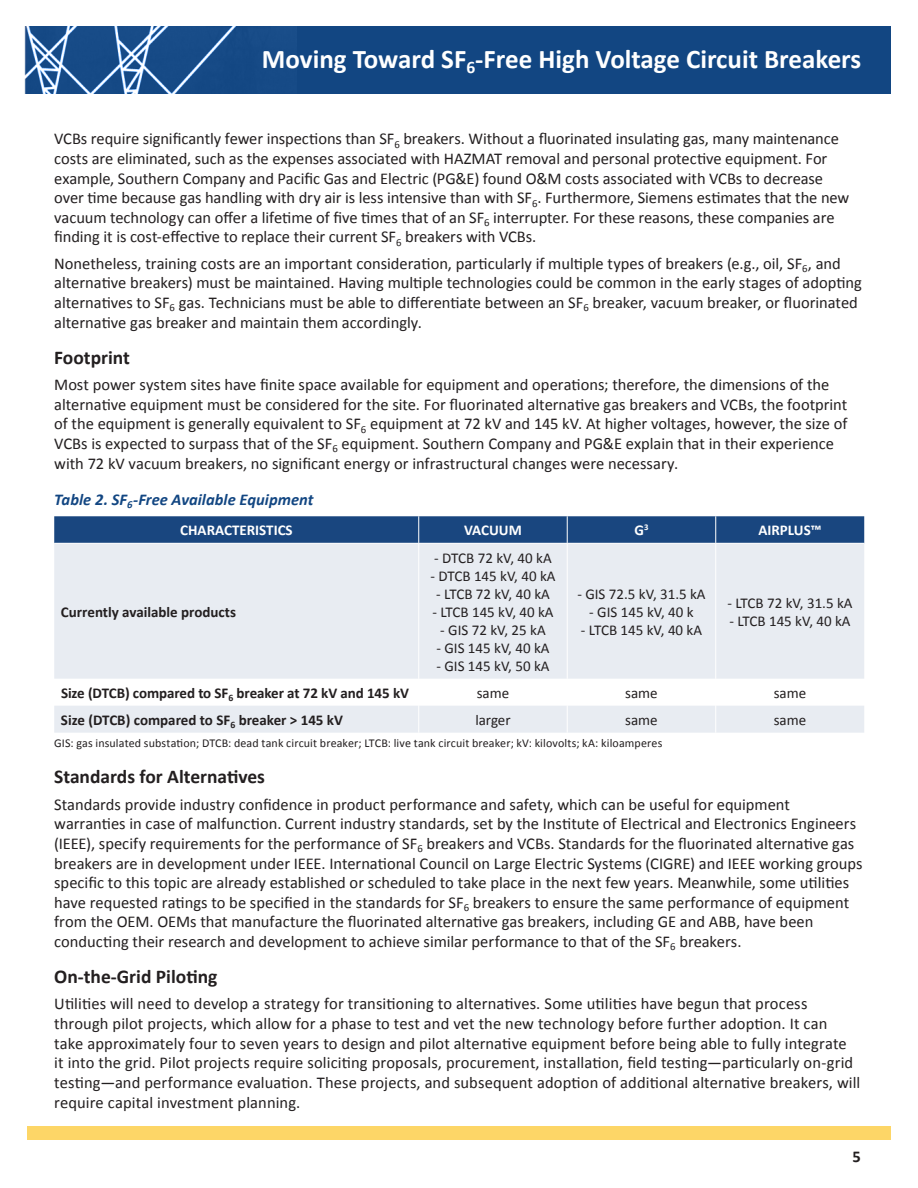
<style>
.page{position:relative;width:918px;height:1188px;background:#fff}
.page>*{position:absolute;margin:0;border:0;box-sizing:border-box;transform-origin:0 0}
.t1{font:700 27px "Calibri";color:#fff}
.t2{font:700 19.5px "Calibri";color:#231f20}
.t3{font:16.5px/19.6px "Calibri";color:#231f20}
.t4{font:italic 700 16.5px "Calibri";color:#124682}
.t5{font:700 16.5px "Calibri";color:#231f20}
.t6{font:15px "Calibri";color:#231f20}
.t7{font:700 15px "Calibri";letter-spacing:-.005em;color:#231f20}
.t8{font:700 15px "Calibri";color:#fff}
.t9{font:12px "Calibri";letter-spacing:.01em;color:#231f20}
</style>
<div class="page">
<div style="left:27px;top:1126px;width:864px;height:14px;background:#fdd667"></div>
<div style="left:27px;top:26px;width:864px;height:68px;background:#124682"></div>
<svg style="left:54px;top:544px;width:810px;height:189px;fill:#e8ecf2"></svg>
<hr style="left:418px;top:544px;width:1px;height:135px;background:#fff">
<hr style="left:567px;top:544px;width:1px;height:135px;background:#fff">
<hr style="left:715px;top:544px;width:1px;height:135px;background:#fff">
<svg style="left:418px;top:679px;width:1px;height:54px"></svg>
<svg style="left:567px;top:679px;width:1px;height:54px"></svg>
<svg style="left:715px;top:679px;width:1px;height:54px"></svg>
<svg style="left:54px;top:516px;width:810px;height:27px;background:#1d4981"></svg>
<h1 class="t1" style="left:262px;top:42px;width:601px">Moving Toward SF<sub>6</sub>-Free High Voltage Circuit Breakers</h1>
<p class="t3" style="left:54px;top:129px;width:797px">VCBs require significantly fewer inspections than SF<sub>6</sub> breakers. Without a fluorinated insulating gas, many maintenance costs are eliminated, such as the expenses associated with HAZMAT removal and personal protective equipment. For example, Southern Company and Pacific Gas and Electric (PG&amp;E) found O&amp;M costs associated with VCBs to decrease over time because gas handling with dry air is less intensive than with SF<sub>6</sub>. Furthermore, Siemens estimates that the new vacuum technology can offer a lifetime of five times that of an SF<sub>6</sub> interrupter. For these reasons, these companies are finding it is cost-effective to replace their current SF<sub>6</sub> breakers with VCBs.</p>
<p class="t3" style="left:54px;top:253px;width:809px">Nonetheless, training costs are an important consideration, particularly if multiple types of breakers (e.g., oil, SF<sub>6</sub>, and alternative breakers) must be maintained. Having multiple technologies could be common in the early stages of adopting alternatives to SF<sub>6</sub> gas. Technicians must be able to differentiate between an SF<sub>6</sub> breaker, vacuum breaker, or fluorinated alternative gas breaker and maintain them accordingly.</p>
<h3 class="t2" style="left:54px;top:345px;width:77px">Footprint</h3>
<p class="t3" style="left:54px;top:374px;width:795px">Most power system sites have finite space available for equipment and operations; therefore, the dimensions of the alternative equipment must be considered for the site. For fluorinated alternative gas breakers and VCBs, the footprint of the equipment is generally equivalent to SF<sub>6</sub> equipment at 72 kV and 145 kV. At higher voltages, however, the size of VCBs is expected to surpass that of the SF<sub>6</sub> equipment. Southern Company and PG&amp;E explain that in their experience with 72 kV vacuum breakers, no significant energy or infrastructural changes were necessary.</p>
<p class="t4" style="left:54px;top:489px;width:261px">Table 2. SF<sub>6</sub>-Free Available Equipment</p>
<p class="t8" style="left:180px;top:521px;width:114px">CHARACTERISTICS</p>
<p class="t8" style="left:464px;top:521px;width:59px">VACUUM</p>
<p class="t8" style="left:634px;top:521px;width:15px">G<sup>3</sup></p>
<p class="t8" style="left:758px;top:521px;width:65px">AIRPLUS™</p>
<p class="t7" style="left:61px;top:602px;width:177px">Currently available products</p>
<p class="t6" style="left:434px;top:547px;width:119px">- DTCB 72 kV, 40 kA</p>
<p class="t6" style="left:430px;top:565px;width:127px">- DTCB 145 kV, 40 kA</p>
<p class="t6" style="left:436px;top:583px;width:115px">- LTCB 72 kV, 40 kA</p>
<p class="t6" style="left:432px;top:601px;width:123px">- LTCB 145 kV, 40 kA</p>
<p class="t6" style="left:440px;top:619px;width:107px">- GIS 72 kV, 25 kA</p>
<p class="t6" style="left:436px;top:637px;width:115px">- GIS 145 kV, 40 kA</p>
<p class="t6" style="left:436px;top:655px;width:115px">- GIS 145 kV, 50 kA</p>
<p class="t6" style="left:577px;top:583px;width:130px">- GIS 72.5 kV, 31.5 kA</p>
<p class="t6" style="left:589px;top:601px;width:106px">- GIS 145 kV, 40 k</p>
<p class="t6" style="left:581px;top:619px;width:123px">- LTCB 145 kV, 40 kA</p>
<p class="t6" style="left:727px;top:592px;width:127px">- LTCB 72 kV, 31.5 kA</p>
<p class="t6" style="left:729px;top:610px;width:123px">- LTCB 145 kV, 40 kA</p>
<p class="t7" style="left:61px;top:683px;width:349px">Size (DTCB) compared to SF<sub>6</sub> breaker at 72 kV and 145 kV</p>
<p class="t6" style="left:477px;top:682px;width:34px">same</p>
<p class="t6" style="left:625px;top:682px;width:34px">same</p>
<p class="t6" style="left:774px;top:682px;width:34px">same</p>
<p class="t7" style="left:61px;top:710px;width:284px">Size (DTCB) compared to SF<sub>6</sub> breaker &gt; 145 kV</p>
<p class="t6" style="left:475px;top:709px;width:37px">larger</p>
<p class="t6" style="left:625px;top:709px;width:34px">same</p>
<p class="t6" style="left:774px;top:709px;width:34px">same</p>
<p class="t9" style="left:54px;top:735px;width:610px">GIS: gas insulated substation; DTCB: dead tank circuit breaker; LTCB: live tank circuit breaker; kV: kilovolts; kA: kiloamperes</p>
<h3 class="t2" style="left:54px;top:764px;width:212px">Standards for Alternatives</h3>
<p class="t3" style="left:54px;top:794px;width:810px">Standards provide industry confidence in product performance and safety, which can be useful for equipment warranties in case of malfunction. Current industry standards, set by the Institute of Electrical and Electronics Engineers (IEEE), specify requirements for the performance of SF<sub>6</sub> breakers and VCBs. Standards for the fluorinated alternative gas breakers are in development under IEEE. International Council on Large Electric Systems (CIGRE) and IEEE working groups specific to this topic are already established or scheduled to take place in the next few years. Meanwhile, some utilities have requested ratings to be specified in the standards for SF<sub>6</sub> breakers to ensure the same performance of equipment from the OEM. OEMs that manufacture the fluorinated alternative gas breakers, including GE and ABB, have been conducting their research and development to achieve similar performance to that of the SF<sub>6</sub> breakers.</p>
<h3 class="t2" style="left:54px;top:964px;width:165px">On-the-Grid Piloting</h3>
<p class="t3" style="left:54px;top:994px;width:808px">Utilities will need to develop a strategy for transitioning to alternatives. Some utilities have begun that process through pilot projects, which allow for a phase to test and vet the new technology before further adoption. It can take approximately four to seven years to design and pilot alternative equipment before being able to fully integrate it into the grid. Pilot projects require soliciting proposals, procurement, installation, field testing—particularly on-grid testing—and performance evaluation. These projects, and subsequent adoption of additional alternative breakers, will require capital investment planning.</p>
<p class="t5" style="left:852px;top:1146px;width:10px">5</p>
</div>
